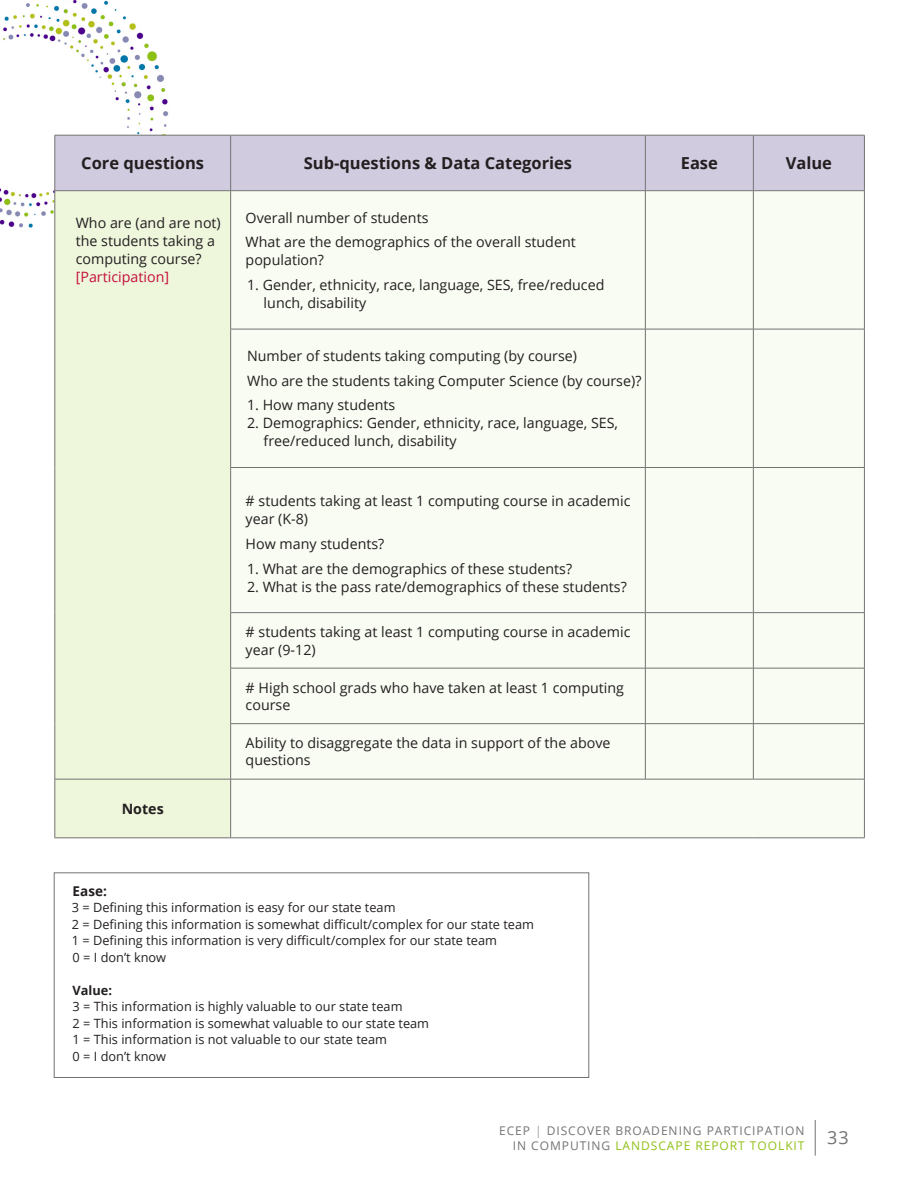
<style>
.page{position:relative;width:918px;height:1188px;background:#fff}
.page>*{position:absolute;margin:0;border:0;box-sizing:border-box;transform-origin:0 0}
.t1{font:18px "Open Sans";color:#737373}
.t2{font:700 16.5px "Open Sans";color:#231f20}
.table_text{font:14.25px/18px "Open Sans";color:#231f20}
.table_text-2{font:14.25px "Open Sans";color:#c5103d}
.t3{font:700 14.25px "Open Sans";color:#231f20}
.t4{font:700 13.5px "Open Sans";color:#231f20}
.t5{font:12.75px "Open Sans";color:#231f20}
.t6{font:700 12.75px "Open Sans";color:#231f20}
.t7{font:12px/15px "Open Sans";letter-spacing:.08em;color:#737373;text-align:right}
.s1{font-weight:300}
.s2{color:#8fc016}
</style>
<div class="page">
<hr style="left:815px;top:1120px;width:1px;height:36px;background:#737373">
<img style="left:0;top:0;width:237px;height:272px">
<div style="left:56px;top:136px;width:808px;height:54px;background:#d1cbdf"></div>
<div style="left:56px;top:191px;width:174px;height:647px;background:#eef6dc"></div>
<div style="left:231px;top:191px;width:633px;height:647px;background:#f9fcf3"></div>
<hr style="left:55px;top:135px;width:176px;height:1px;background:#737373">
<hr style="left:55px;top:135px;width:1px;height:55px;background:#737373">
<hr style="left:231px;top:135px;width:414px;height:1px;background:#737373">
<hr style="left:230px;top:135px;width:1px;height:55px;background:#737373">
<hr style="left:645px;top:135px;width:108px;height:1px;background:#737373">
<hr style="left:645px;top:135px;width:1px;height:55px;background:#737373">
<hr style="left:753px;top:135px;width:112px;height:1px;background:#737373">
<hr style="left:753px;top:135px;width:1px;height:55px;background:#737373">
<hr style="left:864px;top:135px;width:1px;height:55px;background:#737373">
<hr style="left:55px;top:190px;width:176px;height:1px;background:#737373">
<hr style="left:55px;top:191px;width:1px;height:138px;background:#737373">
<hr style="left:231px;top:190px;width:414px;height:1px;background:#737373">
<hr style="left:230px;top:191px;width:1px;height:138px;background:#737373">
<hr style="left:645px;top:190px;width:108px;height:1px;background:#737373">
<hr style="left:645px;top:191px;width:1px;height:138px;background:#737373">
<hr style="left:753px;top:190px;width:112px;height:1px;background:#737373">
<hr style="left:753px;top:191px;width:1px;height:138px;background:#737373">
<hr style="left:864px;top:191px;width:1px;height:138px;background:#737373">
<hr style="left:55px;top:329px;width:1px;height:138px;background:#737373">
<hr style="left:230px;top:329px;width:415px;height:1px;background:#737373">
<hr style="left:230px;top:329px;width:1px;height:138px;background:#737373">
<hr style="left:645px;top:329px;width:108px;height:1px;background:#737373">
<hr style="left:645px;top:329px;width:1px;height:138px;background:#737373">
<hr style="left:753px;top:329px;width:112px;height:1px;background:#737373">
<hr style="left:753px;top:329px;width:1px;height:138px;background:#737373">
<hr style="left:864px;top:329px;width:1px;height:138px;background:#737373">
<hr style="left:55px;top:467px;width:1px;height:146px;background:#737373">
<hr style="left:230px;top:467px;width:415px;height:1px;background:#737373">
<hr style="left:230px;top:468px;width:1px;height:144px;background:#737373">
<hr style="left:645px;top:467px;width:108px;height:1px;background:#737373">
<hr style="left:645px;top:468px;width:1px;height:144px;background:#737373">
<hr style="left:753px;top:467px;width:112px;height:1px;background:#737373">
<hr style="left:753px;top:468px;width:1px;height:144px;background:#737373">
<hr style="left:864px;top:468px;width:1px;height:144px;background:#737373">
<hr style="left:55px;top:613px;width:1px;height:55px;background:#737373">
<hr style="left:230px;top:612px;width:415px;height:1px;background:#737373">
<hr style="left:230px;top:613px;width:1px;height:55px;background:#737373">
<hr style="left:645px;top:612px;width:108px;height:1px;background:#737373">
<hr style="left:645px;top:613px;width:1px;height:55px;background:#737373">
<hr style="left:753px;top:612px;width:112px;height:1px;background:#737373">
<hr style="left:753px;top:613px;width:1px;height:55px;background:#737373">
<hr style="left:864px;top:613px;width:1px;height:55px;background:#737373">
<hr style="left:55px;top:668px;width:1px;height:56px;background:#737373">
<hr style="left:230px;top:668px;width:1px;height:55px;background:#737373">
<hr style="left:645px;top:668px;width:1px;height:55px;background:#737373">
<hr style="left:753px;top:668px;width:1px;height:55px;background:#737373">
<hr style="left:864px;top:668px;width:1px;height:55px;background:#737373">
<hr style="left:55px;top:724px;width:1px;height:55px;background:#737373">
<hr style="left:230px;top:724px;width:1px;height:55px;background:#737373">
<hr style="left:645px;top:724px;width:1px;height:55px;background:#737373">
<hr style="left:753px;top:724px;width:1px;height:55px;background:#737373">
<hr style="left:864px;top:724px;width:1px;height:55px;background:#737373">
<hr style="left:55px;top:779px;width:1px;height:59px;background:#737373">
<hr style="left:230px;top:779px;width:1px;height:59px;background:#737373">
<hr style="left:864px;top:779px;width:1px;height:59px;background:#737373">
<hr style="left:230px;top:668px;width:415px;height:1px;background:#737373">
<hr style="left:645px;top:668px;width:108px;height:1px;background:#737373">
<hr style="left:753px;top:668px;width:112px;height:1px;background:#737373">
<hr style="left:230px;top:723px;width:415px;height:1px;background:#737373">
<hr style="left:645px;top:723px;width:108px;height:1px;background:#737373">
<hr style="left:753px;top:723px;width:112px;height:1px;background:#737373">
<hr style="left:55px;top:779px;width:176px;height:1px;background:#737373">
<hr style="left:231px;top:779px;width:414px;height:1px;background:#737373">
<hr style="left:645px;top:779px;width:108px;height:1px;background:#737373">
<hr style="left:753px;top:779px;width:112px;height:1px;background:#737373">
<hr style="left:55px;top:838px;width:176px;height:1px;background:#737373">
<hr style="left:231px;top:838px;width:414px;height:1px;background:#737373">
<hr style="left:645px;top:838px;width:108px;height:1px;background:#737373">
<hr style="left:753px;top:838px;width:112px;height:1px;background:#737373">
<div style="left:54px;top:873px;width:535px;height:205px;border:1px solid #737373"></div>
<p class="t2" style="left:81px;top:152px;width:124px">Core questions</p>
<p class="t2" style="left:304px;top:152px;width:270px">Sub-questions &amp; Data Categories</p>
<p class="t2" style="left:681px;top:152px;width:39px">Ease</p>
<p class="t2" style="left:786px;top:152px;width:48px">Value</p>
<p class="table_text" style="left:76px;top:213px;width:147px">Who are (and are not) the students taking a computing course?</p>
<p class="table_text-2" style="left:76px;top:267px;width:95px">[Participation]</p>
<p class="t3" style="left:122px;top:799px;width:44px">Notes</p>
<p class="table_text" style="left:246px;top:208px;width:184px">Overall number of students</p>
<p class="table_text" style="left:246px;top:233px;width:332px">What are the demographics of the overall student</p>
<p class="table_text" style="left:246px;top:251px;width:80px">population?</p>
<p class="table_text" style="left:264px;top:276px;width:342px;text-indent:-16px">1. Gender, ethnicity, race, language, SES, free/reduced lunch, disability</p>
<p class="table_text" style="left:247px;top:346px;width:331px">Number of students taking computing (by course)</p>
<p class="table_text" style="left:247px;top:371px;width:396px">Who are the students taking Computer Science (by course)?</p>
<p class="table_text" style="left:247px;top:396px;width:150px">1. How many students</p>
<p class="table_text" style="left:264px;top:414px;width:356px;text-indent:-16px">2. Demographics: Gender, ethnicity, race, language, SES, free/reduced lunch, disability</p>
<p class="table_text" style="left:246px;top:492px;width:386px"># students taking at least 1 computing course in academic year (K-8)</p>
<p class="table_text" style="left:246px;top:534px;width:140px">How many students?</p>
<p class="table_text" style="left:247px;top:559px;width:327px">1. What are the demographics of these students?</p>
<p class="table_text" style="left:247px;top:577px;width:381px">2. What is the pass rate/demographics of these students?</p>
<p class="table_text" style="left:246px;top:622px;width:386px"># students taking at least 1 computing course in academic year (9-12)</p>
<p class="table_text" style="left:246px;top:679px;width:380px;line-height:17.1px"># High school grads who have taken at least 1 computing course</p>
<p class="table_text" style="left:246px;top:734px;width:366px;line-height:17.1px">Ability to disaggregate the data in support of the above questions</p>
<p class="t4" style="left:73px;top:882px;width:36px">Ease:</p>
<p class="t5" style="left:72px;top:899px;width:325px">3 = Defining this information is easy for our state team</p>
<p class="t5" style="left:72px;top:916px;width:464px">2 = Defining this information is somewhat difficult/complex for our state team</p>
<p class="t5" style="left:72px;top:932px;width:427px">1 = Defining this information is very difficult/complex for our state team</p>
<p class="t5" style="left:73px;top:949px;width:95px">0 = I don’t know</p>
<p class="t6" style="left:73px;top:981px;width:41px">Value:</p>
<p class="t5" style="left:73px;top:998px;width:331px">3 = This information is highly valuable to our state team</p>
<p class="t5" style="left:73px;top:1015px;width:358px">2 = This information is somewhat valuable to our state team</p>
<p class="t5" style="left:73px;top:1031px;width:316px">1 = This information is not valuable to our state team</p>
<p class="t5" style="left:73px;top:1048px;width:95px">0 = I don’t know</p>
<p class="t7" style="left:499px;top:1122px;width:307px">ECEP <span class="s1">|</span> DISCOVER BROADENING PARTICIPATION<br>IN COMPUTING <span class="s2">LANDSCAPE REPORT TOOLKIT</span></p>
<p class="t1" style="left:827px;top:1125px;width:23px">33</p>
</div>
